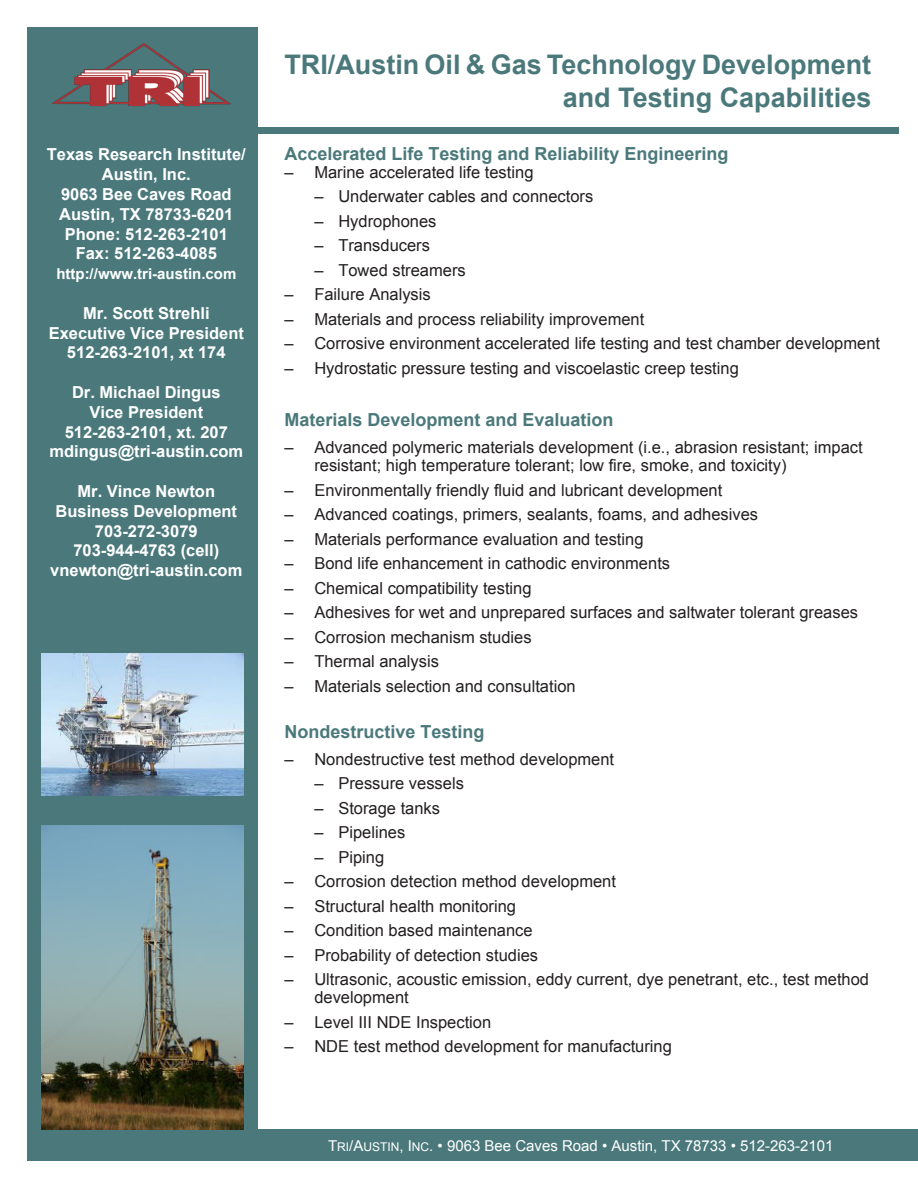
<style>
.page{position:relative;width:918px;height:1188px;background:#fff}
.page>*{position:absolute;margin:0;border:0;box-sizing:border-box;transform-origin:0 0}
.DS_Title{font:700 27px/32.4px "Arial";color:#4b797b;text-align:right}
.DS_Paragraph{font:700 18px "Arial";color:#4b797b}
.DS_Paragraph-2{font:16.5px/18px "Arial";color:#231f20}
.DS_sidebar_subtitle{font:700 16.5px/19.8px "Arial";color:#fff;text-align:center}
.DS_Sectionhead{font:15px "Arial";color:#fff}
.DS_sidebar_subtitle-2{font:700 15px "Arial";color:#fff}
.s1{font-size:12px}
</style>
<div class="page">
<div style="left:253px;top:127px;width:645px;height:7px;background:#4b797b"></div>
<div style="left:27px;top:27px;width:230px;height:1134px;background:#4b797b"></div>
<div style="left:240px;top:1130px;width:678px;height:31px;background:#4b797b"></div>
<img style="left:52px;top:43px;width:178px;height:63px">
<img style="left:42px;top:825px;width:202px;height:305px">
<img style="left:41px;top:654px;width:202px;height:142px">
<p class="DS_sidebar_subtitle" style="left:47px;top:145px;width:200px">Texas Research Institute/<br>Austin, Inc.</p>
<p class="DS_sidebar_subtitle" style="left:61px;top:185px;width:172px">9063 Bee Caves Road</p>
<p class="DS_sidebar_subtitle" style="left:59px;top:205px;width:176px">Austin, TX 78733-6201</p>
<p class="DS_sidebar_subtitle" style="left:65px;top:224px;width:165px">Phone: 512-263-2101</p>
<p class="DS_sidebar_subtitle" style="left:76px;top:244px;width:143px">Fax: 512-263-4085</p>
<p class="DS_sidebar_subtitle-2" style="left:56px;top:264px;width:182px">http://www.tri-austin.com</p>
<p class="DS_sidebar_subtitle" style="left:83px;top:304px;width:128px">Mr. Scott Strehli</p>
<p class="DS_sidebar_subtitle" style="left:49px;top:323px;width:197px">Executive Vice President</p>
<p class="DS_sidebar_subtitle" style="left:67px;top:343px;width:160px">512-263-2101, xt 174</p>
<p class="DS_sidebar_subtitle" style="left:72px;top:383px;width:150px">Dr. Michael Dingus</p>
<p class="DS_sidebar_subtitle" style="left:89px;top:403px;width:115px">Vice President</p>
<p class="DS_sidebar_subtitle" style="left:65px;top:422px;width:165px">512-263-2101, xt. 207</p>
<p class="DS_sidebar_subtitle" style="left:49px;top:442px;width:195px">mdingus@tri-austin.com</p>
<p class="DS_sidebar_subtitle" style="left:78px;top:482px;width:139px">Mr. Vince Newton</p>
<p class="DS_sidebar_subtitle" style="left:56px;top:502px;width:183px">Business Development</p>
<p class="DS_sidebar_subtitle" style="left:95px;top:521px;width:104px">703-272-3079</p>
<p class="DS_sidebar_subtitle" style="left:73px;top:541px;width:147px">703-944-4763 (cell)</p>
<p class="DS_sidebar_subtitle" style="left:50px;top:561px;width:194px">vnewton@tri-austin.com</p>
<p class="DS_Title" style="left:284px;top:49px;width:589px">TRI/Austin Oil &amp; Gas Technology Development and Testing Capabilities</p>
<p class="DS_Paragraph" style="left:284px;top:142px;width:446px">Accelerated Life Testing and Reliability Engineering</p>
<p class="DS_Paragraph-2" style="left:284px;top:163px;width:251px">– Marine accelerated life testing</p>
<p class="DS_Paragraph-2" style="left:314px;top:188px;width:280px">– Underwater cables and connectors</p>
<p class="DS_Paragraph-2" style="left:314px;top:212px;width:124px">– Hydrophones</p>
<p class="DS_Paragraph-2" style="left:314px;top:237px;width:117px">– Transducers</p>
<p class="DS_Paragraph-2" style="left:314px;top:261px;width:153px">– Towed streamers</p>
<p class="DS_Paragraph-2" style="left:284px;top:286px;width:148px">– Failure Analysis</p>
<p class="DS_Paragraph-2" style="left:284px;top:310px;width:362px">– Materials and process reliability improvement</p>
<p class="DS_Paragraph-2" style="left:284px;top:335px;width:597px">– Corrosive environment accelerated life testing and test chamber development</p>
<p class="DS_Paragraph-2" style="left:284px;top:359px;width:456px">– Hydrostatic pressure testing and viscoelastic creep testing</p>
<p class="DS_Paragraph" style="left:284px;top:408px;width:331px">Materials Development and Evaluation</p>
<p class="DS_Paragraph-2" style="left:314px;top:439px;width:550px;text-indent:-30px">– Advanced polymeric materials development (i.e., abrasion resistant; impact resistant; high temperature tolerant; low fire, smoke, and toxicity)</p>
<p class="DS_Paragraph-2" style="left:284px;top:481px;width:440px">– Environmentally friendly fluid and lubricant development</p>
<p class="DS_Paragraph-2" style="left:284px;top:506px;width:475px">– Advanced coatings, primers, sealants, foams, and adhesives</p>
<p class="DS_Paragraph-2" style="left:284px;top:530px;width:361px">– Materials performance evaluation and testing</p>
<p class="DS_Paragraph-2" style="left:284px;top:555px;width:387px">– Bond life enhancement in cathodic environments</p>
<p class="DS_Paragraph-2" style="left:284px;top:579px;width:249px">– Chemical compatibility testing</p>
<p class="DS_Paragraph-2" style="left:284px;top:604px;width:575px">– Adhesives for wet and unprepared surfaces and saltwater tolerant greases</p>
<p class="DS_Paragraph-2" style="left:284px;top:628px;width:249px">– Corrosion mechanism studies</p>
<p class="DS_Paragraph-2" style="left:284px;top:653px;width:156px">– Thermal analysis</p>
<p class="DS_Paragraph-2" style="left:284px;top:677px;width:293px">– Materials selection and consultation</p>
<p class="DS_Paragraph" style="left:284px;top:720px;width:202px">Nondestructive Testing</p>
<p class="DS_Paragraph-2" style="left:284px;top:750px;width:331px">– Nondestructive test method development</p>
<p class="DS_Paragraph-2" style="left:314px;top:775px;width:151px">– Pressure vessels</p>
<p class="DS_Paragraph-2" style="left:314px;top:799px;width:127px">– Storage tanks</p>
<p class="DS_Paragraph-2" style="left:314px;top:824px;width:92px">– Pipelines</p>
<p class="DS_Paragraph-2" style="left:314px;top:848px;width:71px">– Piping</p>
<p class="DS_Paragraph-2" style="left:284px;top:873px;width:333px">– Corrosion detection method development</p>
<p class="DS_Paragraph-2" style="left:284px;top:897px;width:233px">– Structural health monitoring</p>
<p class="DS_Paragraph-2" style="left:284px;top:922px;width:250px">– Condition based maintenance</p>
<p class="DS_Paragraph-2" style="left:284px;top:946px;width:255px">– Probability of detection studies</p>
<p class="DS_Paragraph-2" style="left:314px;top:971px;width:556px;text-indent:-30px">– Ultrasonic, acoustic emission, eddy current, dye penetrant, etc., test method development</p>
<p class="DS_Paragraph-2" style="left:284px;top:1013px;width:208px">– Level III NDE Inspection</p>
<p class="DS_Paragraph-2" style="left:284px;top:1037px;width:389px">– NDE test method development for manufacturing</p>
<p class="DS_Sectionhead" style="left:328px;top:1136px;width:507px">T<span class="s1">RI</span>/A<span class="s1">USTIN</span>, I<span class="s1">NC</span>. • 9063 Bee Caves Road • Austin, TX 78733 • 512-263-2101</p>
</div>
